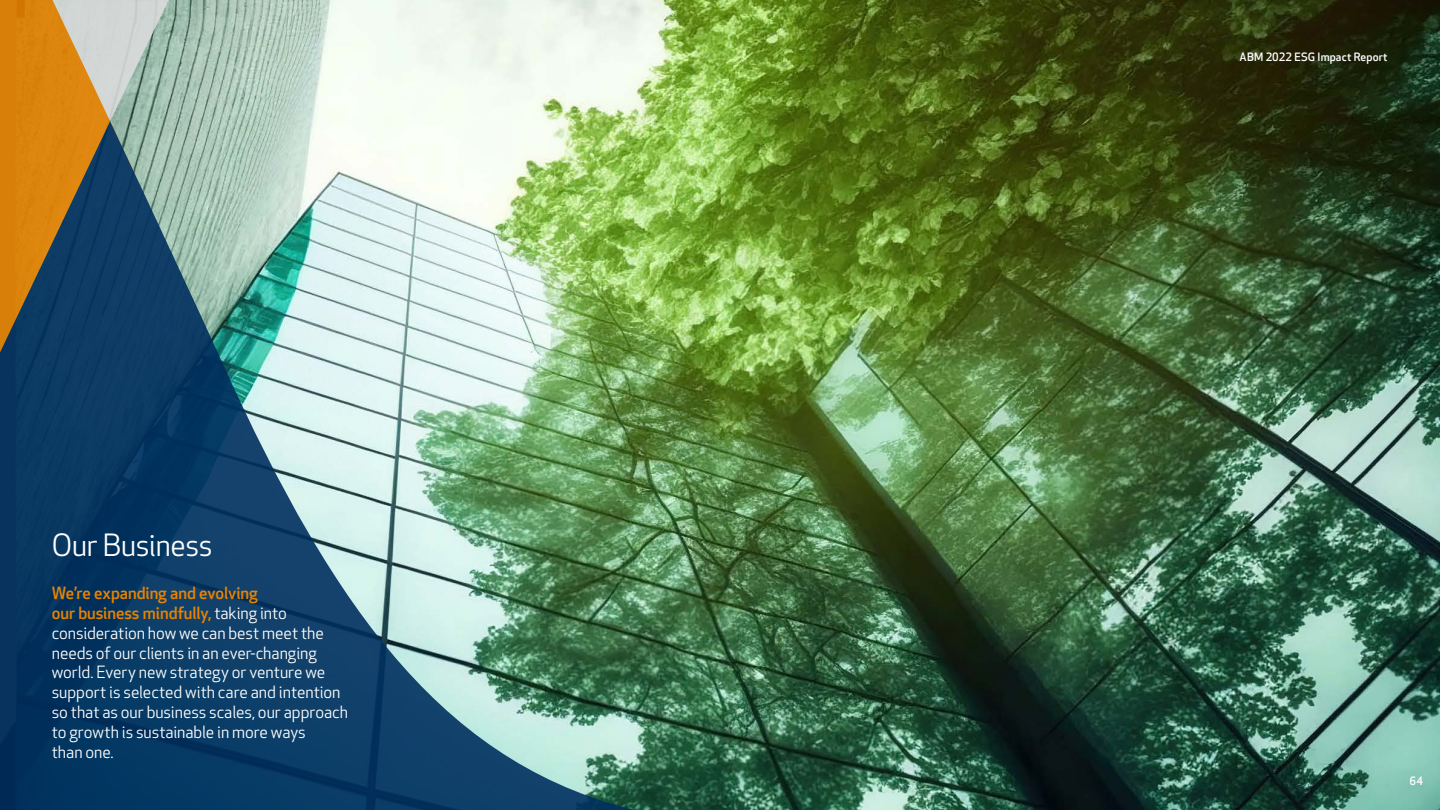
<style>
.page{position:relative;width:1440px;height:810px;background:#fff}
.page>*{position:absolute;margin:0;border:0;box-sizing:border-box;transform-origin:0 0}
.t1{font:30px "Apex New";letter-spacing:-.01em;color:#fff}
.t2{font:16.5px/19.8px "Apex New";letter-spacing:-.005em;color:#fff}
.t3{font:500 11.25px "Apex New";letter-spacing:.01em;color:#fff}
.s1{font-weight:500;color:#e98300}
</style>
<div class="page">
<img style="left:169px;top:0;width:1271px;height:810px">
<svg style="left:133px;top:0;width:36px;height:121px;background:#a6bdb2"></svg>
<svg style="left:0;top:0;width:133px;height:121px;background:#d5a258"></svg>
<img style="left:0;top:121px;width:644px;height:689px">
<h1 class="t1" style="left:52px;top:526px;width:162px">Our Business</h1>
<p class="t2" style="left:52px;top:583px;width:298px"><span class="s1">We’re expanding and evolving<br>our business mindfully,</span> taking into consideration how we can best meet the needs of our clients in an ever-changing world. Every new strategy or venture we support is selected with care and intention so that as our business scales, our approach to growth is sustainable in more ways<br>than one.</p>
<p class="t3" style="left:1240px;top:49px;width:149px">ABM 2022 ESG Impact Report</p>
<p class="t3" style="left:1410px;top:773px;width:15px">64</p>
</div>
